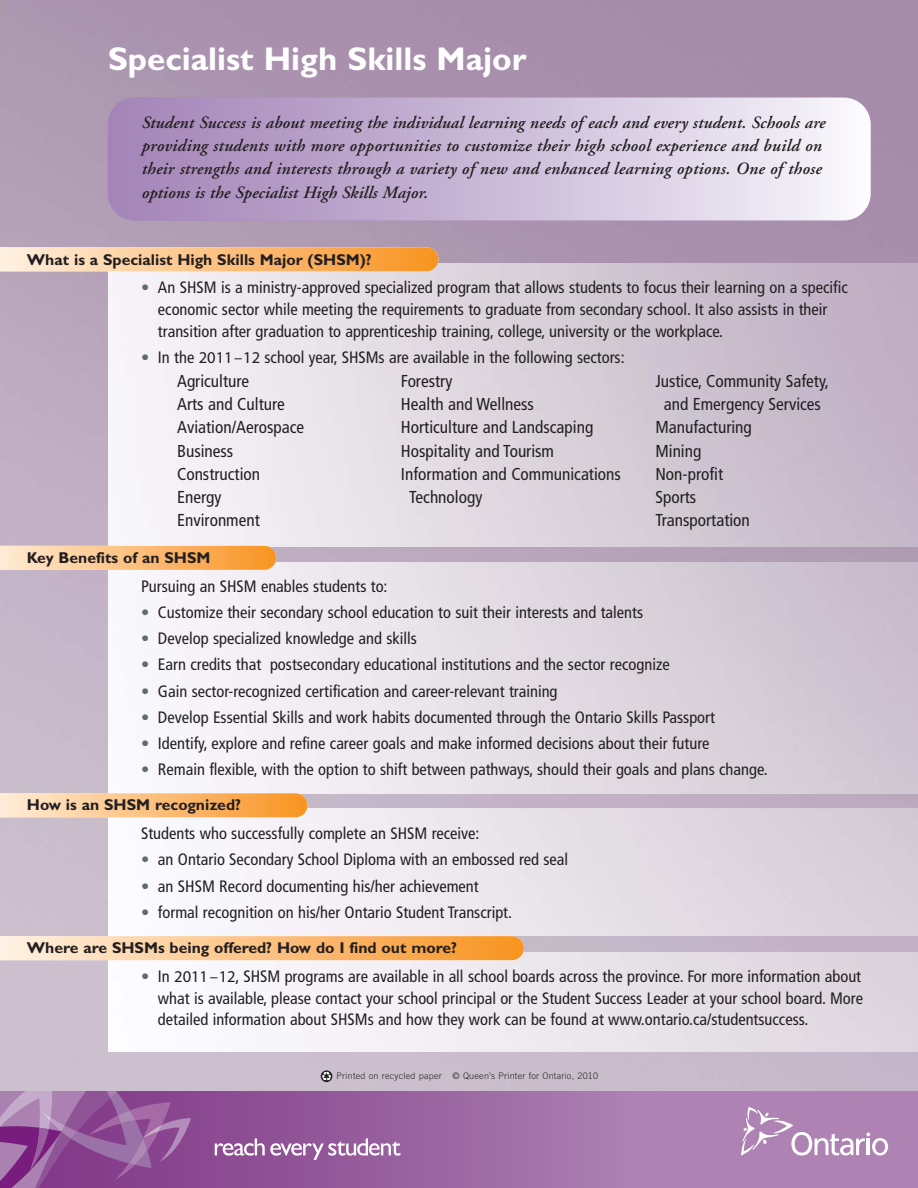
<style>
.page{position:relative;width:918px;height:1188px;background:#fff}
.page>*{position:absolute;margin:0;border:0;box-sizing:border-box;transform-origin:0 0}
.t1{font:700 33px "Gill Sans";color:#fff}
.t2{font:italic 600 17.25px/23.2px "Adobe Garamond";letter-spacing:.015em;color:#231f20}
.t3{font:condensed 17.25px/23.2px "Frutiger";color:#231f20}
.t4{font:condensed 16.5px/21.8px "Frutiger";color:#231f20}
.t5{font:700 15.75px "Gill Sans";color:#231f20}
.t6{font:300 9px "Trade Gothic";letter-spacing:.03em;color:#231f20}
.s1{color:#5e6e66}
.s2{font-family:"Myriad Pro";font-stretch:normal}
</style>
<div class="page">
<img style="left:0;top:0;width:918px;height:1091px">
<img style="left:108px;top:264px;width:810px;height:282px">
<img style="left:108px;top:562px;width:810px;height:231px">
<img style="left:108px;top:808px;width:810px;height:128px">
<img style="left:108px;top:952px;width:810px;height:100px">
<svg style="left:0;top:247px;width:438px;height:24px;background:#fbc283"></svg>
<svg style="left:192px;top:1091px;width:726px;height:97px;background:#a16fa7"></svg>
<svg style="left:0;top:1091px;width:192px;height:97px;background:#94599b"></svg>
<svg style="left:215px;top:1138px;width:185px;height:22px"></svg>
<svg style="left:741px;top:1107px;width:147px;height:48px;background:#bb97c0"></svg>
<div style="left:108px;top:98px;width:763px;height:122px;background:linear-gradient(to right,#a080b6,#f7f6fb);border-radius:27px"></div>
<svg style="left:0;top:546px;width:276px;height:24px;background:#fbbf7e"></svg>
<svg style="left:0;top:793px;width:307px;height:24px;background:#fbc07f"></svg>
<svg style="left:0;top:936px;width:524px;height:24px;background:#fcc283"></svg>
<svg style="left:321px;top:1070px;width:11px;height:12px"></svg>
<svg style="left:322px;top:1072px;width:9px;height:9px"></svg>
<h1 class="t1" style="left:108px;top:48px;width:420px">Specialist High Skills Major</h1>
<p class="t2" style="left:142px;top:112px;width:685px">Student Success is about meeting the individual learning needs of each and every student. Schools are providing students with more opportunities to customize their high school experience and build on their strengths and interests through a variety of new and enhanced learning options. One of those options is the Specialist High Skills Major.</p>
<p class="t5" style="left:27px;top:254px;width:346px">What is a Specialist High Skills Major (SHSM)?</p>
<p class="t4" style="left:158px;top:278px;width:691px;text-indent:-17px"><span class="s1">•</span> An SHSM is a ministry-approved specialized program that allows students to focus their learning on a specific economic sector while meeting the requirements to graduate from secondary school. It also assists in their transition after graduation to apprenticeship training, college, university or the workplace.</p>
<p class="t4" style="left:141px;top:348px;width:485px"><span class="s1">•</span> In the <span class="s2">2011–12</span> school year, SHSMs are available in the following sectors:</p>
<p class="t3" style="left:177px;top:371px;width:129px">Agriculture<br>Arts and Culture<br>Aviation/Aerospace<br>Business<br>Construction<br>Energy<br>Environment</p>
<p class="t5" style="left:27px;top:552px;width:185px">Key Benefits of an SHSM</p>
<p class="t3" style="left:401px;top:371px;width:53px">Forestry</p>
<p class="t3" style="left:401px;top:394px;width:135px">Health and Wellness</p>
<p class="t3" style="left:401px;top:417px;width:194px">Horticulture and Landscaping</p>
<p class="t3" style="left:401px;top:440px;width:155px">Hospitality and Tourism</p>
<p class="t3" style="left:401px;top:464px;width:221px">Information and Communications</p>
<p class="t3" style="left:409px;top:487px;width:75px">Technology</p>
<p class="t3" style="left:655px;top:371px;width:175px">Justice, Community Safety,</p>
<p class="t3" style="left:664px;top:394px;width:159px">and Emergency Services</p>
<p class="t3" style="left:655px;top:417px;width:98px">Manufacturing</p>
<p class="t3" style="left:655px;top:440px;width:47px">Mining</p>
<p class="t3" style="left:655px;top:464px;width:69px">Non-profit</p>
<p class="t3" style="left:655px;top:487px;width:42px">Sports</p>
<p class="t3" style="left:655px;top:510px;width:96px">Transportation</p>
<p class="t4" style="left:141px;top:576px;width:248px">Pursuing an SHSM enables students to:</p>
<p class="t4" style="left:141px;top:603px;width:504px"><span class="s1">•</span> Customize their secondary school education to suit their interests and talents</p>
<p class="t4" style="left:141px;top:629px;width:277px"><span class="s1">•</span> Develop specialized knowledge and skills</p>
<p class="t4" style="left:141px;top:655px;width:530px"><span class="s1">•</span> Earn credits that postsecondary educational institutions and the sector recognize</p>
<p class="t4" style="left:141px;top:681px;width:418px"><span class="s1">•</span> Gain sector-recognized certification and career-relevant training</p>
<p class="t4" style="left:141px;top:708px;width:575px"><span class="s1">•</span> Develop Essential Skills and work habits documented through the Ontario Skills Passport</p>
<p class="t4" style="left:141px;top:734px;width:570px"><span class="s1">•</span> Identify, explore and refine career goals and make informed decisions about their future</p>
<p class="t4" style="left:141px;top:760px;width:628px"><span class="s1">•</span> Remain flexible, with the option to shift between pathways, should their goals and plans change.</p>
<p class="t5" style="left:27px;top:800px;width:216px">How is an SHSM recognized?</p>
<p class="t4" style="left:141px;top:824px;width:340px">Students who successfully complete an SHSM receive:</p>
<p class="t4" style="left:141px;top:850px;width:429px"><span class="s1">•</span> an Ontario Secondary School Diploma with an embossed red seal</p>
<p class="t4" style="left:141px;top:876px;width:339px"><span class="s1">•</span> an SHSM Record documenting his/her achievement</p>
<p class="t4" style="left:141px;top:903px;width:373px"><span class="s1">•</span> formal recognition on his/her Ontario Student Transcript.</p>
<p class="t5" style="left:27px;top:943px;width:432px">Where are SHSMs being offered? How do I find out more?</p>
<p class="t4" style="left:158px;top:967px;width:707px;text-align:justify;text-indent:-17px"><span class="s1">•</span> In <span class="s2">2011–12</span>, SHSM programs are available in all school boards across the province. For more information about what is available, please contact your school principal or the Student Success Leader at your school board. More detailed information about SHSMs and how they work can be found at www.ontario.ca/studentsuccess.</p>
<p class="t6" style="left:337px;top:1073px;width:263px">Printed on recycled paper © Queen’s Printer for Ontario, 2010</p>
</div>
